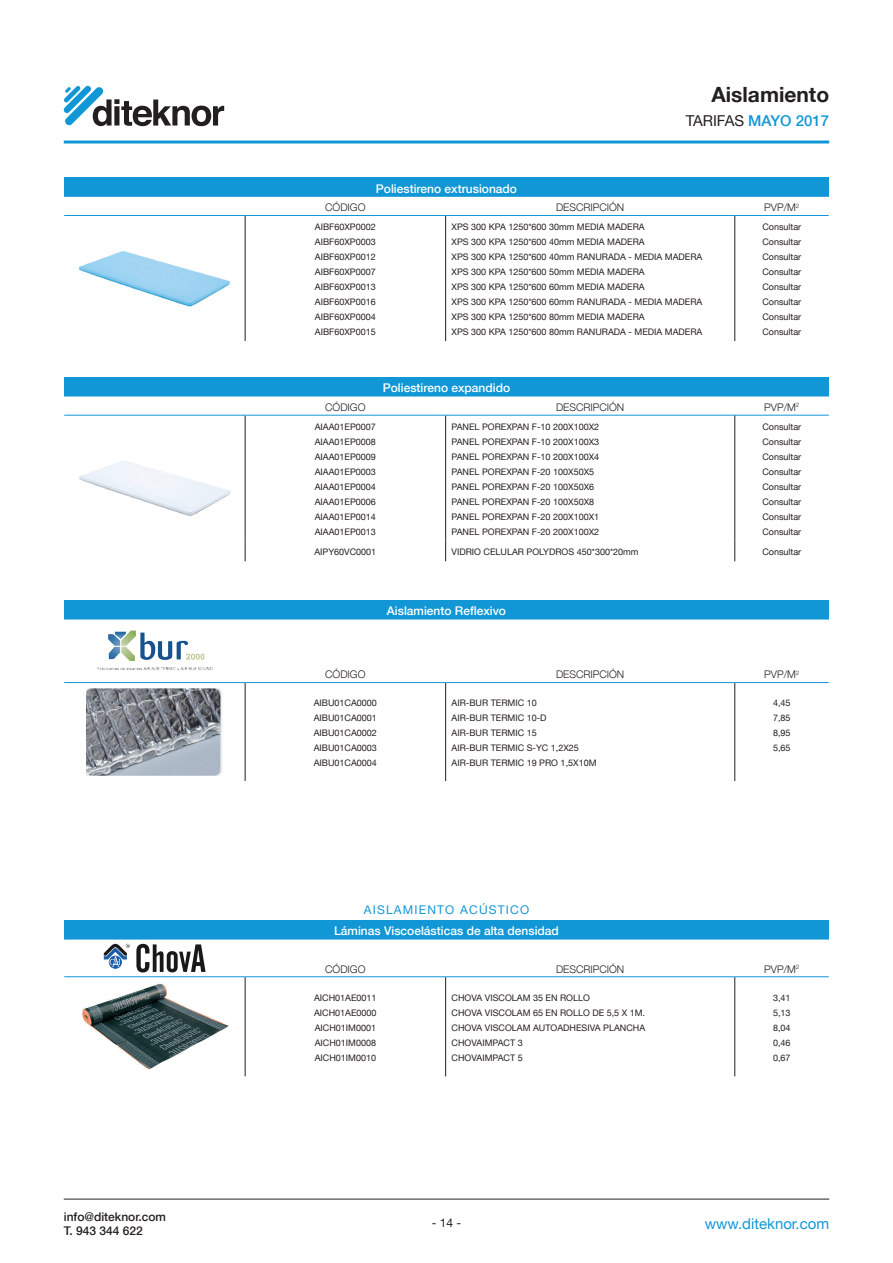
<style>
.page{position:relative;width:893px;height:1263px;background:#fff}
.page>*{position:absolute;margin:0;border:0;box-sizing:border-box;transform-origin:0 0}
.t1{font:700 21px "Helvetica Neue";color:#231f20}
.t2{font:15px "Helvetica Neue";color:#1197d6}
.t3{font:500 15px "Helvetica Neue";color:#1197d6}
.t4{font:500 12px "Helvetica Neue";color:#fff}
.t5{font:500 12px/14.4px "Helvetica Neue";color:#231f20}
.t6{font:12px "Helvetica Neue";color:#1197d6}
.t7{font:12px "Helvetica Neue";color:#231f20}
.t8{font:300 10.5px "Helvetica Neue";color:#231f20}
.t9{font:9px/15px "Helvetica Neue";color:#231f20;text-align:justify}
.s1{font-weight:400;color:#231f20}
</style>
<div class="page">
<hr style="left:64px;top:1199px;width:765px;height:1px;background:#231f20">
<hr style="left:64px;top:140px;width:765px;height:3px;background:#1197d6">
<svg style="left:63px;top:86px;width:161px;height:40px"></svg>
<div style="left:64px;top:920px;width:765px;height:19px;background:#1197d6"></div>
<hr style="left:245px;top:977px;width:1px;height:99px;background:#231f20">
<hr style="left:445px;top:977px;width:1px;height:99px;background:#231f20">
<hr style="left:734px;top:977px;width:1px;height:99px;background:#231f20">
<svg style="left:64px;top:939px;width:765px;height:38px"></svg>
<img style="left:82px;top:983px;width:147px;height:86px">
<div style="left:64px;top:600px;width:765px;height:19px;background:#1197d6"></div>
<svg style="left:64px;top:619px;width:765px;height:1px"></svg>
<svg style="left:246px;top:683px;width:583px;height:98px"></svg>
<hr style="left:245px;top:683px;width:1px;height:98px;background:#231f20">
<hr style="left:445px;top:683px;width:1px;height:98px;background:#231f20">
<hr style="left:734px;top:683px;width:1px;height:98px;background:#231f20">
<hr style="left:64px;top:682px;width:181px;height:1px;background:#1197d6">
<hr style="left:245px;top:682px;width:201px;height:1px;background:#1197d6">
<hr style="left:446px;top:682px;width:289px;height:1px;background:#1197d6">
<hr style="left:735px;top:682px;width:94px;height:1px;background:#1197d6">
<img style="left:97px;top:630px;width:116px;height:41px">
<img style="left:86px;top:688px;width:136px;height:87px">
<div style="left:64px;top:377px;width:765px;height:19px;background:#1197d6"></div>
<svg style="left:64px;top:396px;width:765px;height:19px"></svg>
<hr style="left:64px;top:415px;width:181px;height:1px;background:#1197d6">
<hr style="left:446px;top:415px;width:289px;height:1px;background:#1197d6">
<hr style="left:735px;top:415px;width:94px;height:1px;background:#1197d6">
<hr style="left:245px;top:415px;width:1px;height:126px;background:#231f20">
<hr style="left:445px;top:415px;width:1px;height:126px;background:#231f20">
<hr style="left:734px;top:415px;width:1px;height:126px;background:#231f20">
<svg style="left:245px;top:541px;width:1px;height:20px"></svg>
<svg style="left:445px;top:541px;width:1px;height:20px"></svg>
<svg style="left:734px;top:541px;width:1px;height:20px"></svg>
<hr style="left:245px;top:415px;width:201px;height:1px;background:#1197d6">
<img style="left:79px;top:461px;width:152px;height:56px">
<div style="left:64px;top:177px;width:765px;height:20px;background:#1197d6"></div>
<hr style="left:245px;top:216px;width:1px;height:125px;background:#231f20">
<hr style="left:445px;top:216px;width:1px;height:125px;background:#231f20">
<hr style="left:734px;top:216px;width:1px;height:125px;background:#231f20">
<hr style="left:64px;top:215px;width:181px;height:1px;background:#1197d6">
<hr style="left:245px;top:215px;width:201px;height:1px;background:#1197d6">
<hr style="left:446px;top:215px;width:289px;height:1px;background:#1197d6">
<hr style="left:735px;top:215px;width:94px;height:1px;background:#1197d6">
<img style="left:79px;top:251px;width:151px;height:56px">
<h3 class="t5" style="left:64px;top:1209px;width:104px">info@diteknor.com<br>T. 943 344 622</h3>
<h1 class="t1" style="left:711px;top:76px;width:119px">Aislamiento</h1>
<h3 class="t4" style="left:376px;top:179px;width:143px">Poliestireno extrusionado</h3>
<h2 class="t3" style="left:686px;top:109px;width:145px"><span class="s1">TARIFAS</span> MAYO 2017</h2>
<p class="t8" style="left:325px;top:199px;width:42px">CÓDIGO</p>
<p class="t8" style="left:556px;top:199px;width:70px">DESCRIPCIÓN</p>
<p class="t8" style="left:764px;top:199px;width:37px">PVP/M<sup>2</sup></p>
<p class="t9" style="left:315px;top:219px;width:62px">AIBF60XP0002<br>AIBF60XP0003<br>AIBF60XP0012<br>AIBF60XP0007<br>AIBF60XP0013<br>AIBF60XP0016<br>AIBF60XP0004<br>AIBF60XP0015</p>
<p class="t9" style="left:452px;top:219px;width:252px;text-align:left">XPS 300 KPA 1250*600 30mm MEDIA MADERA<br>XPS 300 KPA 1250*600 40mm MEDIA MADERA<br>XPS 300 KPA 1250*600 40mm RANURADA - MEDIA MADERA XPS 300 KPA 1250*600 50mm MEDIA MADERA<br>XPS 300 KPA 1250*600 60mm MEDIA MADERA<br>XPS 300 KPA 1250*600 60mm RANURADA - MEDIA MADERA XPS 300 KPA 1250*600 80mm MEDIA MADERA<br>XPS 300 KPA 1250*600 80mm RANURADA - MEDIA MADERA</p>
<p class="t9" style="left:762px;top:219px;width:40px">Consultar Consultar Consultar Consultar Consultar Consultar Consultar Consultar</p>
<h3 class="t4" style="left:383px;top:378px;width:129px">Poliestireno expandido</h3>
<p class="t8" style="left:325px;top:399px;width:42px">CÓDIGO</p>
<p class="t8" style="left:556px;top:399px;width:70px">DESCRIPCIÓN</p>
<p class="t8" style="left:764px;top:399px;width:37px">PVP/M<sup>2</sup></p>
<p class="t9" style="left:315px;top:418px;width:63px">AIAA01EP0007<br>AIAA01EP0008<br>AIAA01EP0009<br>AIAA01EP0003<br>AIAA01EP0004<br>AIAA01EP0006<br>AIAA01EP0014<br>AIAA01EP0013</p>
<p class="t9" style="left:452px;top:418px;width:149px;text-align:left">PANEL POREXPAN F-10 200X100X2<br>PANEL POREXPAN F-10 200X100X3<br>PANEL POREXPAN F-10 200X100X4<br>PANEL POREXPAN F-20 100X50X5<br>PANEL POREXPAN F-20 100X50X6<br>PANEL POREXPAN F-20 100X50X8<br>PANEL POREXPAN F-20 200X100X1<br>PANEL POREXPAN F-20 200X100X2</p>
<p class="t9" style="left:762px;top:418px;width:40px">Consultar Consultar Consultar Consultar Consultar Consultar Consultar Consultar</p>
<p class="t9" style="left:314px;top:544px;width:63px">AIPY60VC0001</p>
<p class="t9" style="left:452px;top:544px;width:188px">VIDRIO CELULAR POLYDROS 450*300*20mm</p>
<p class="t9" style="left:762px;top:544px;width:40px">Consultar</p>
<h3 class="t4" style="left:387px;top:601px;width:121px">Aislamiento Reflexivo</h3>
<p class="t8" style="left:325px;top:666px;width:42px">CÓDIGO</p>
<p class="t8" style="left:556px;top:666px;width:70px">DESCRIPCIÓN</p>
<p class="t8" style="left:764px;top:666px;width:37px">PVP/M<sup>2</sup></p>
<p class="t9" style="left:314px;top:695px;width:65px">AIBU01CA0000<br>AIBU01CA0001<br>AIBU01CA0002<br>AIBU01CA0003<br>AIBU01CA0004</p>
<p class="t9" style="left:452px;top:695px;width:146px;text-align:left">AIR-BUR TERMIC 10<br>AIR-BUR TERMIC 10-D<br>AIR-BUR TERMIC 15<br>AIR-BUR TERMIC S-YC 1,2X25<br>AIR-BUR TERMIC 19 PRO 1,5X10M</p>
<p class="t9" style="left:773px;top:695px;width:19px">4,45<br>7,85<br>8,95<br>5,65</p>
<h3 class="t6" style="left:364px;top:899px;width:19px">Aislamiento</h3>
<h3 class="t6" style="left:460px;top:899px;width:38px">acústico</h3>
<h3 class="t4" style="left:334px;top:921px;width:226px">Láminas Viscoelásticas de alta densidad</h3>
<p class="t8" style="left:325px;top:960px;width:42px">CÓDIGO</p>
<p class="t8" style="left:556px;top:960px;width:70px">DESCRIPCIÓN</p>
<p class="t8" style="left:764px;top:960px;width:37px">PVP/M<sup>2</sup></p>
<p class="t9" style="left:314px;top:989px;width:64px">AICH01AE0011<br>AICH01AE0000<br>AICH01IM0001<br>AICH01IM0008<br>AICH01IM0010</p>
<p class="t9" style="left:452px;top:989px;width:195px;text-align:left">CHOVA VISCOLAM 35 EN ROLLO<br>CHOVA VISCOLAM 65 EN ROLLO DE 5,5 X 1M.<br>CHOVA VISCOLAM AUTOADHESIVA PLANCHA<br>CHOVAIMPACT 3<br>CHOVAIMPACT 5</p>
<p class="t9" style="left:773px;top:989px;width:19px">3,41<br>5,13<br>8,04<br>0,46<br>0,67</p>
<h3 class="t7" style="left:432px;top:1213px;width:31px">- 14 -</h3>
<h2 class="t2" style="left:705px;top:1211px;width:126px">www.diteknor.com</h2>
</div>
